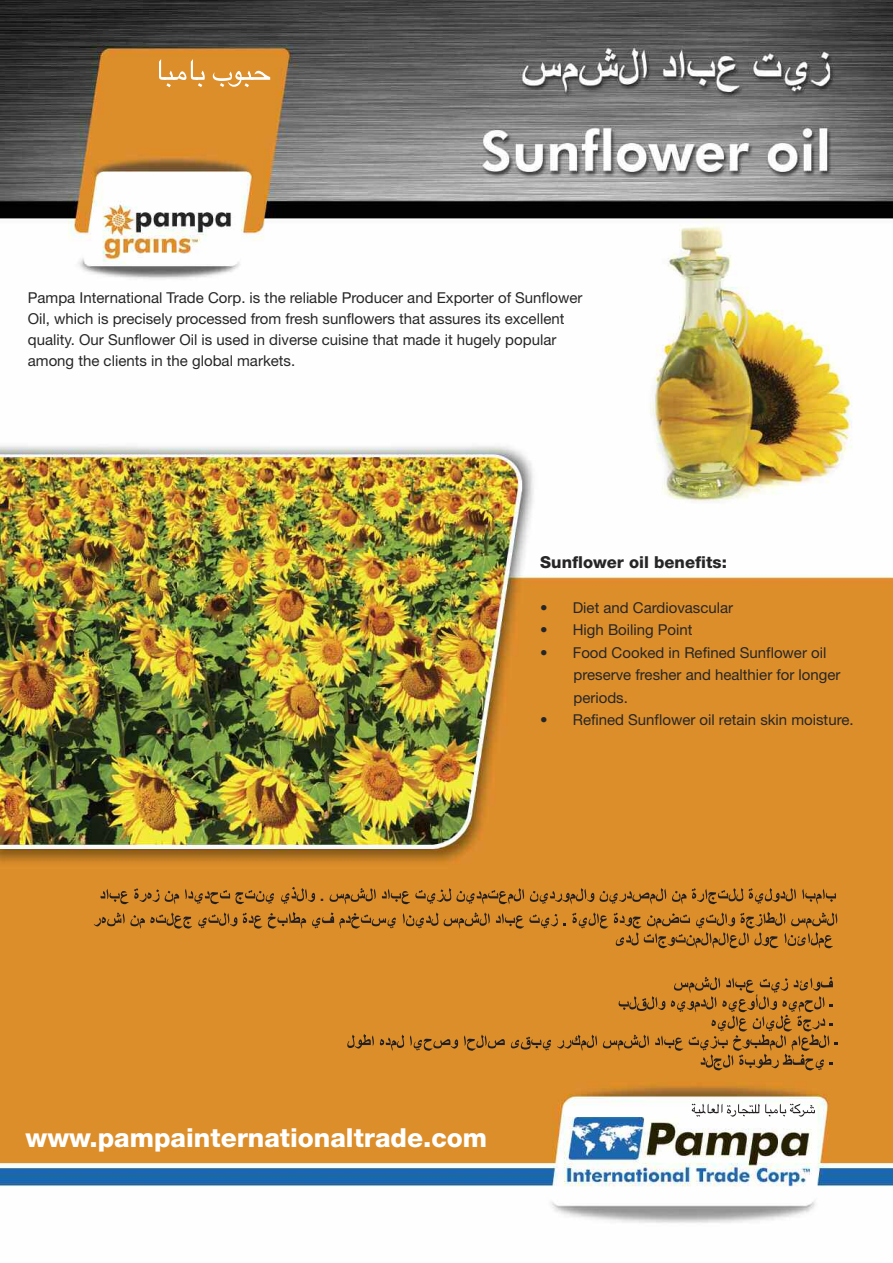
<style>
.page{position:relative;width:893px;height:1263px;background:#fff}
.page>*{position:absolute;margin:0;border:0;box-sizing:border-box;transform-origin:0 0}
.t1{font:800 26.25px "Helvetica Neue";color:#fff}
.t2{font:800 16.5px "Helvetica Neue";color:#272627}
.t3{font:700 16.5px "Arial";color:#231f20}
.t4{font:15px/21px "Helvetica Neue";color:#272627}
</style>
<div class="page">
<img style="left:0;top:0;width:893px;height:1223px">
<svg style="left:101px;top:888px;width:58px;height:16px"></svg>
<svg style="left:165px;top:891px;width:14px;height:13px"></svg>
<svg style="left:185px;top:889px;width:89px;height:15px"></svg>
<svg style="left:281px;top:887px;width:34px;height:17px"></svg>
<svg style="left:330px;top:888px;width:46px;height:16px"></svg>
<svg style="left:382px;top:888px;width:142px;height:16px;background:#b67727"></svg>
<svg style="left:530px;top:888px;width:64px;height:16px"></svg>
<svg style="left:600px;top:888px;width:66px;height:16px"></svg>
<svg style="left:672px;top:891px;width:14px;height:13px"></svg>
<svg style="left:692px;top:888px;width:104px;height:16px;background:#b47627"></svg>
<svg style="left:802px;top:889px;width:34px;height:15px"></svg>
<svg style="left:94px;top:912px;width:98px;height:17px;background:#b97827"></svg>
<svg style="left:198px;top:912px;width:39px;height:16px"></svg>
<svg style="left:243px;top:913px;width:19px;height:15px"></svg>
<svg style="left:268px;top:912px;width:38px;height:17px"></svg>
<svg style="left:312px;top:912px;width:84px;height:17px"></svg>
<svg style="left:403px;top:912px;width:35px;height:16px"></svg>
<svg style="left:444px;top:912px;width:46px;height:17px"></svg>
<svg style="left:496px;top:913px;width:62px;height:15px"></svg>
<svg style="left:572px;top:912px;width:36px;height:16px"></svg>
<svg style="left:614px;top:912px;width:223px;height:36px;background:#ba7928"></svg>
<svg style="left:347px;top:1034px;width:27px;height:14px"></svg>
<svg style="left:380px;top:1035px;width:24px;height:16px"></svg>
<svg style="left:410px;top:1035px;width:48px;height:16px"></svg>
<svg style="left:464px;top:1035px;width:41px;height:16px"></svg>
<svg style="left:511px;top:1036px;width:40px;height:14px"></svg>
<svg style="left:557px;top:1035px;width:40px;height:16px"></svg>
<svg style="left:603px;top:977px;width:235px;height:93px;background:#c58028"></svg>
<svg style="left:213px;top:71px;width:57px;height:16px"></svg>
<svg style="left:159px;top:59px;width:46px;height:28px"></svg>
<svg style="left:692px;top:1103px;width:123px;height:14px"></svg>
<p class="t4" style="left:28px;top:289px;width:556px">Pampa International Trade Corp. is the reliable Producer and Exporter of Sunflower Oil, which is precisely processed from fresh sunflowers that assures its excellent quality. Our Sunflower Oil is used in diverse cuisine that made it hugely popular among the clients in the global markets.</p>
<p class="t3" style="left:320px;top:884px;width:6px">.</p>
<p class="t2" style="left:540px;top:556px;width:188px">Sunflower oil benefits:</p>
<p class="t4" style="left:540px;top:598px;width:194px">• Diet and Cardiovascular</p>
<p class="t4" style="left:540px;top:621px;width:154px">• High Boiling Point</p>
<p class="t4" style="left:574px;top:642px;width:269px;line-height:22.5px;text-indent:-33px">• Food Cooked in Refined Sunflower oil preserve fresher and healthier for longer periods.</p>
<p class="t4" style="left:540px;top:711px;width:315px">• Refined Sunflower oil retain skin moisture.</p>
<h1 class="t1" style="left:26px;top:1128px;width:463px">www.pampainternationaltrade.com</h1>
</div>
